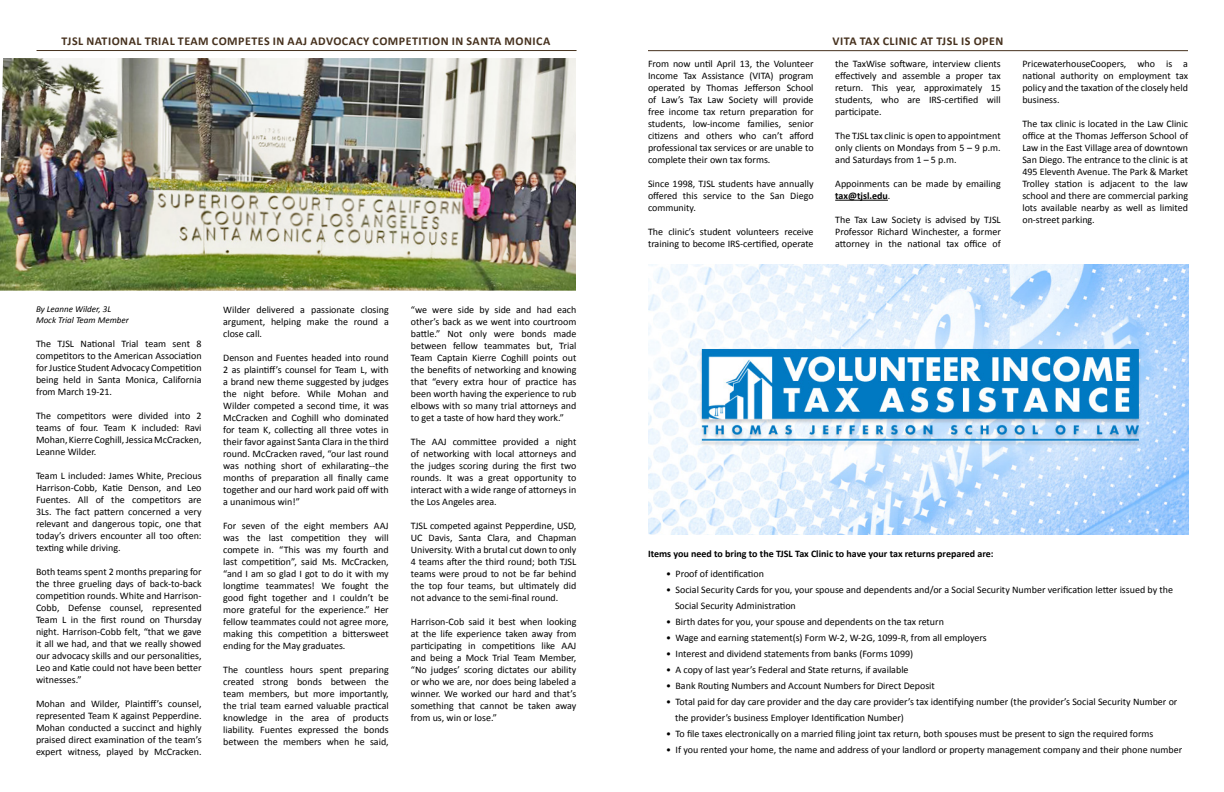
<style>
.page{position:relative;width:1224px;height:792px;background:#fff}
.page>*{position:absolute;margin:0;border:0;box-sizing:border-box;transform-origin:0 0}
.t1{font:700 12px "Calibri";letter-spacing:.04em;color:#46311e}
.t2{font:10px/12px "Calibri";color:#000;text-align:justify}
.t3{font:700 10px "Calibri";color:#000}
.t4{font:italic 9px/10.8px "Calibri";color:#000}
.s1{font-weight:700}
</style>
<div class="page">
<hr style="left:37px;top:50px;width:540px;height:1px;background:#46311e">
<img style="left:0;top:58px;width:576px;height:233px">
<hr style="left:835px;top:200px;width:53px;height:1px;background:#000">
<img style="left:648px;top:264px;width:540px;height:270px">
<hr style="left:648px;top:50px;width:540px;height:1px;background:#46311e">
<p class="t1" style="left:62px;top:33px;width:490px">TJSL NATIONAL TRIAL TEAM COMPETES IN AAJ ADVOCACY COMPETITION IN SANTA MONICA</p>
<p class="t4" style="left:36px;top:303px;width:94px">By Leanne Wilder, 3L<br>Mock Trial Team Member</p>
<p class="t2" style="left:36px;top:337px;width:167px">The TJSL National Trial team sent 8 competitors to the American Association for Justice Student Advocacy Competition being held in Santa Monica, California from March 19-21.</p>
<p class="t2" style="left:36px;top:409px;width:167px">The competitors were divided into 2 teams of four. Team K included: Ravi Mohan, Kierre Coghill, Jessica McCracken, Leanne Wilder.</p>
<p class="t2" style="left:36px;top:469px;width:167px">Team L included: James White, Precious Harrison-Cobb, Katie Denson, and Leo Fuentes. All of the competitors are 3Ls. The fact pattern concerned a very relevant and dangerous topic, one that today’s drivers encounter all too often: texting while driving.</p>
<p class="t2" style="left:36px;top:565px;width:167px">Both teams spent 2 months preparing for the three grueling days of back-to-back competition rounds. White and Harrison-Cobb, Defense counsel, represented Team L in the first round on Thursday night. Harrison-Cobb felt, “that we gave it all we had, and that we really showed our advocacy skills and our personalities, Leo and Katie could not have been better witnesses.”</p>
<p class="t2" style="left:36px;top:697px;width:167px">Mohan and Wilder, Plaintiff’s counsel, represented Team K against Pepperdine.<br>Mohan conducted a succinct and highly praised direct examination of the team’s expert witness, played by McCracken.</p>
<p class="t2" style="left:223px;top:303px;width:167px">Wilder delivered a passionate closing argument, helping make the round a close call.</p>
<p class="t2" style="left:223px;top:351px;width:167px">Denson and Fuentes headed into round 2 as plaintiff’s counsel for Team L, with a brand new theme suggested by judges the night before. While Mohan and Wilder competed a second time, it was McCracken and Coghill who dominated for team K, collecting all three votes in their favor against Santa Clara in the third round. McCracken raved, “our last round was nothing short of exhilarating--the months of preparation all finally came together and our hard work paid off with a unanimous win!”</p>
<p class="t2" style="left:223px;top:519px;width:167px">For seven of the eight members AAJ was the last competition they will compete in. “This was my fourth and last competition”, said Ms. McCracken, “and I am so glad I got to do it with my longtime teammates! We fought the good fight together and I couldn’t be more grateful for the experience.” Her fellow teammates could not agree more, making this competition a bittersweet ending for the May graduates.</p>
<p class="t2" style="left:223px;top:663px;width:167px">The countless hours spent preparing created strong bonds between the team members, but more importantly, the trial team earned valuable practical knowledge in the area of products liability. Fuentes expressed the bonds between the members when he said,</p>
<p class="t2" style="left:411px;top:304px;width:167px">“we were side by side and had each other’s back as we went into courtroom battle.” Not only were bonds made between fellow teammates but, Trial Team Captain Kierre Coghill points out the benefits of networking and knowing that “every extra hour of practice has been worth having the experience to rub elbows with so many trial attorneys and to get a taste of how hard they work.”</p>
<p class="t2" style="left:411px;top:436px;width:167px">The AAJ committee provided a night of networking with local attorneys and the judges scoring during the first two rounds. It was a great opportunity to interact with a wide range of attorneys in the Los Angeles area.</p>
<p class="t2" style="left:411px;top:520px;width:167px">TJSL competed against Pepperdine, USD, UC Davis, Santa Clara, and Chapman University. With a brutal cut down to only 4 teams after the third round; both TJSL teams were proud to not be far behind the top four teams, but ultimately did not advance to the semi-final round.</p>
<p class="t2" style="left:411px;top:616px;width:167px">Harrison-Cob said it best when looking at the life experience taken away from participating in competitions like AAJ and being a Mock Trial Team Member, “No judges’ scoring dictates our ability or who we are, nor does being labeled a winner. We worked our hard and that’s something that cannot be taken away from us, win or lose.”</p>
<p class="t2" style="left:648px;top:57px;width:167px">From now until April 13, the Volunteer Income Tax Assistance (VITA) program operated by Thomas Jefferson School of Law’s Tax Law Society will provide free income tax return preparation for students, low-income families, senior citizens and others who can’t afford professional tax services or are unable to complete their own tax forms.</p>
<p class="t2" style="left:648px;top:177px;width:167px">Since 1998, TJSL students have annually offered this service to the San Diego community.</p>
<p class="t2" style="left:648px;top:225px;width:167px">The clinic’s student volunteers receive training to become IRS-certified, operate</p>
<p class="t1" style="left:833px;top:33px;width:172px">VITA TAX CLINIC AT TJSL IS OPEN</p>
<p class="t2" style="left:835px;top:57px;width:167px">the TaxWise software, interview clients effectively and assemble a proper tax return. This year, approximately 15 students, who are IRS-certified will participate.</p>
<p class="t2" style="left:835px;top:129px;width:167px">The TJSL tax clinic is open to appointment only clients on Mondays from 5 – 9 p.m. and Saturdays from 1 – 5 p.m.</p>
<p class="t2" style="left:835px;top:177px;width:167px">Appoinments can be made by emailing <span class="s1">tax@tjsl.edu</span>.</p>
<p class="t2" style="left:835px;top:213px;width:167px">The Tax Law Society is advised by TJSL Professor Richard Winchester, a former attorney in the national tax office of</p>
<p class="t2" style="left:1022px;top:57px;width:167px">PricewaterhouseCoopers, who is a national authority on employment tax policy and the taxation of the closely held business.</p>
<p class="t2" style="left:1022px;top:117px;width:167px">The tax clinic is located in the Law Clinic office at the Thomas Jefferson School of Law in the East Village area of downtown San Diego. The entrance to the clinic is at 495 Eleventh Avenue. The Park &amp; Market Trolley station is adjacent to the law school and there are commercial parking lots available nearby as well as limited on-street parking.</p>
<p class="t3" style="left:648px;top:547px;width:347px">Items you need to bring to the TJSL Tax Clinic to have your tax returns prepared are:</p>
<p class="t2" style="left:666px;top:567px;width:99px">• Proof of identification</p>
<p class="t2" style="left:675px;top:581px;width:500px;line-height:16px;text-indent:-9px">• Social Security Cards for you, your spouse and dependents and/or a Social Security Number verification letter issued by the<br>Social Security Administration</p>
<p class="t2" style="left:666px;top:615px;width:279px">• Birth dates for you, your spouse and dependents on the tax return</p>
<p class="t2" style="left:666px;top:631px;width:322px">• Wage and earning statement(s) Form W-2, W-2G, 1099-R, from all employers</p>
<p class="t2" style="left:666px;top:647px;width:249px">• Interest and dividend statements from banks (Forms 1099)</p>
<p class="t2" style="left:666px;top:663px;width:244px">• A copy of last year’s Federal and State returns, if available</p>
<p class="t2" style="left:666px;top:679px;width:270px">• Bank Routing Numbers and Account Numbers for Direct Deposit</p>
<p class="t2" style="left:675px;top:693px;width:504px;line-height:16px;text-indent:-9px">• Total paid for day care provider and the day care provider’s tax identifying number (the provider’s Social Security Number or the provider’s business Employer Identification Number)</p>
<p class="t2" style="left:666px;top:727px;width:489px">• To file taxes electronically on a married filing joint tax return, both spouses must be present to sign the required forms</p>
<p class="t2" style="left:666px;top:743px;width:518px">• If you rented your home, the name and address of your landlord or property management company and their phone number</p>
</div>
